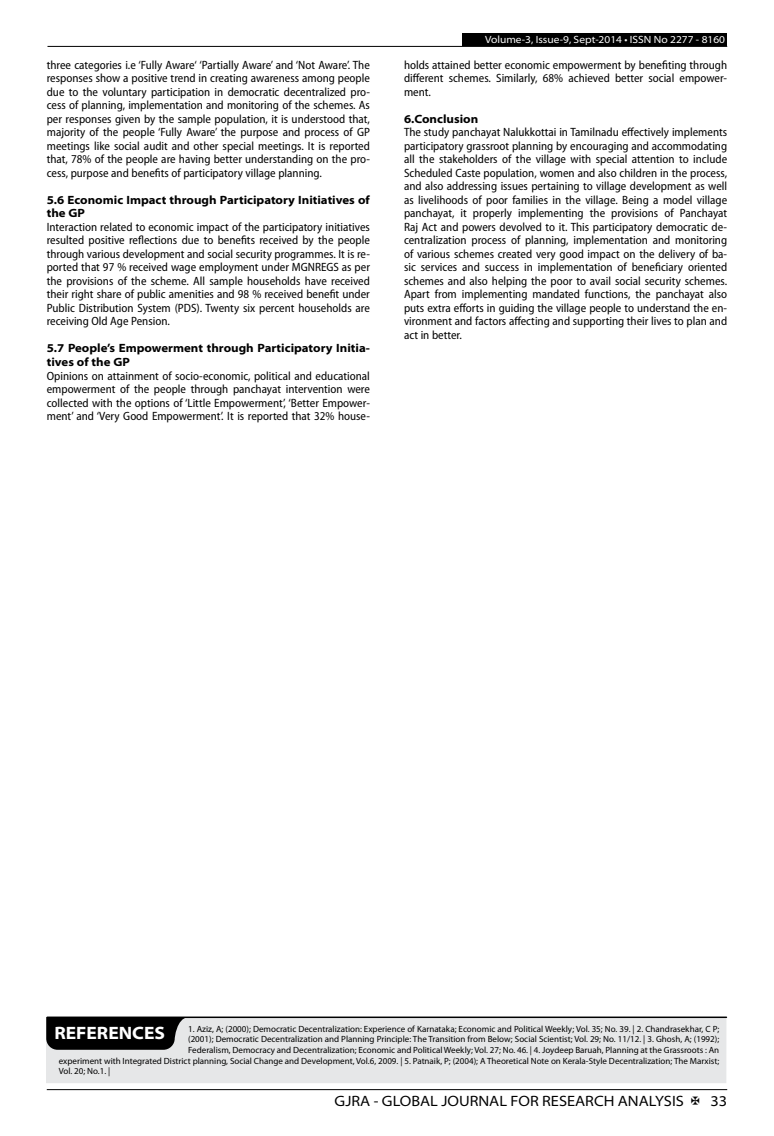
<style>
.page{position:relative;width:774px;height:1136px;background:#fff}
.page>*{position:absolute;margin:0;border:0;box-sizing:border-box;transform-origin:0 0}
.t1{font:700 semi-expanded 18px "Myriad Pro";color:#fff}
.t2{font:semi-expanded 15px "Myriad Pro";color:#000}
.t3{font:semi-condensed 12px/13.5px "Myriad Pro";color:#000;text-align:justify}
.t4{font:700 semi-expanded 12px/13.5px "Myriad Pro";color:#000}
.t5{font:semi-expanded 10.5px "Myriad Pro";color:#fff}
.t6{font:9px "Myriad Pro";color:#000}
</style>
<div class="page">
<hr style="left:47px;top:1089px;width:680px;height:1px;background:#000">
<div style="left:462px;top:33px;width:265px;height:13px;background:#000"></div>
<hr style="left:47px;top:46px;width:680px;height:1px;background:#000">
<div style="left:46px;top:1016px;width:680px;height:66px;background:#e6e7e8"></div>
<hr style="left:47px;top:1016px;width:679px;height:1px;background:#000">
<svg style="left:46px;top:1017px;width:142px;height:32px;background:#141414"></svg>
<p class="t3" style="left:47px;top:58px;width:325px">three categories i.e ‘Fully Aware‘ ‘Partially Aware’ and ‘Not Aware’. The responses show a positive trend in creating awareness among people due to the voluntary participation in democratic decentralized pro&shy;cess of planning, implementation and monitoring of the schemes. As per responses given by the sample population, it is understood that, majority of the people ‘Fully Aware’ the purpose and process of GP meetings like social audit and other special meetings. It is reported that, 78% of the people are having better understanding on the pro&shy;cess, purpose and benefits of participatory village planning.</p>
<p class="t4" style="left:47px;top:193px;width:325px">5.6 Economic Impact through Participatory Initiatives of the GP</p>
<p class="t3" style="left:47px;top:220px;width:325px">Interaction related to economic impact of the participatory initiatives resulted positive reflections due to benefits received by the people through various development and social security programmes. It is re&shy;ported that 97 % received wage employment under MGNREGS as per the provisions of the scheme. All sample households have received their right share of public amenities and 98 % received benefit under Public Distribution System (PDS). Twenty six percent households are receiving Old Age Pension.</p>
<p class="t4" style="left:47px;top:342px;width:325px">5.7 People’s Empowerment through Participatory Initia&shy;tives of the GP</p>
<p class="t3" style="left:47px;top:369px;width:325px">Opinions on attainment of socio-economic, political and educational empowerment of the people through panchayat intervention were collected with the options of ‘Little Empowerment’, ‘Better Empower&shy;ment’ and ‘Very Good Empowerment’. It is reported that 32% house-</p>
<p class="t5" style="left:485px;top:34px;width:241px">Volume-3, Issue-9, Sept-2014 • ISSN No 2277 - 8160</p>
<p class="t3" style="left:404px;top:58px;width:325px">holds attained better economic empowerment by benefiting through different schemes. Similarly, 68% achieved better social empower&shy;ment.</p>
<p class="t4" style="left:404px;top:112px;width:76px">6.Conclusion</p>
<p class="t3" style="left:404px;top:126px;width:325px">The study panchayat Nalukkottai in Tamilnadu effectively implements participatory grassroot planning by encouraging and accommodating all the stakeholders of the village with special attention to include Scheduled Caste population, women and also children in the process, and also addressing issues pertaining to village development as well as livelihoods of poor families in the village. Being a model village panchayat, it properly implementing the provisions of Panchayat Raj Act and powers devolved to it. This participatory democratic de&shy;centralization process of planning, implementation and monitoring of various schemes created very good impact on the delivery of ba&shy;sic services and success in implementation of beneficiary oriented schemes and also helping the poor to avail social security schemes.<br>Apart from implementing mandated functions, the panchayat also puts extra efforts in guiding the village people to understand the en&shy;vironment and factors affecting and supporting their lives to plan and act in better.</p>
<h1 class="t1" style="left:54px;top:1022px;width:112px">REFERENCES</h1>
<p class="t6" style="left:188px;top:1023px;width:533px">1. Aziz, A; (2000); Democratic Decentralization: Experience of Karnataka; Economic and Political Weekly; Vol. 35; No. 39. | 2. Chandrasekhar, C P;</p>
<p class="t6" style="left:188px;top:1034px;width:533px">(2001); Democratic Decentralization and Planning Principle: The Transition from Below; Social Scientist; Vol. 29; No. 11/12. | 3. Ghosh, A; (1992);</p>
<p class="t6" style="left:188px;top:1044px;width:533px">Federalism, Democracy and Decentralization; Economic and Political Weekly; Vol. 27; No. 46. | 4. Joydeep Baruah, Planning at the Grassroots : An</p>
<p class="t6" style="left:59px;top:1055px;width:662px">experiment with Integrated District planning, Social Change and Development, Vol.6, 2009. | 5. Patnaik, P; (2004); A Theoretical Note on Kerala-Style Decentralization; The Marxist;</p>
<p class="t6" style="left:59px;top:1065px;width:53px">Vol. 20; No.1. |</p>
<p class="t2" style="left:335px;top:1092px;width:351px">GJRA - GLOBAL JOURNAL FOR RESEARCH ANALYSIS</p>
<p class="t2" style="left:710px;top:1092px;width:18px">33</p>
</div>
